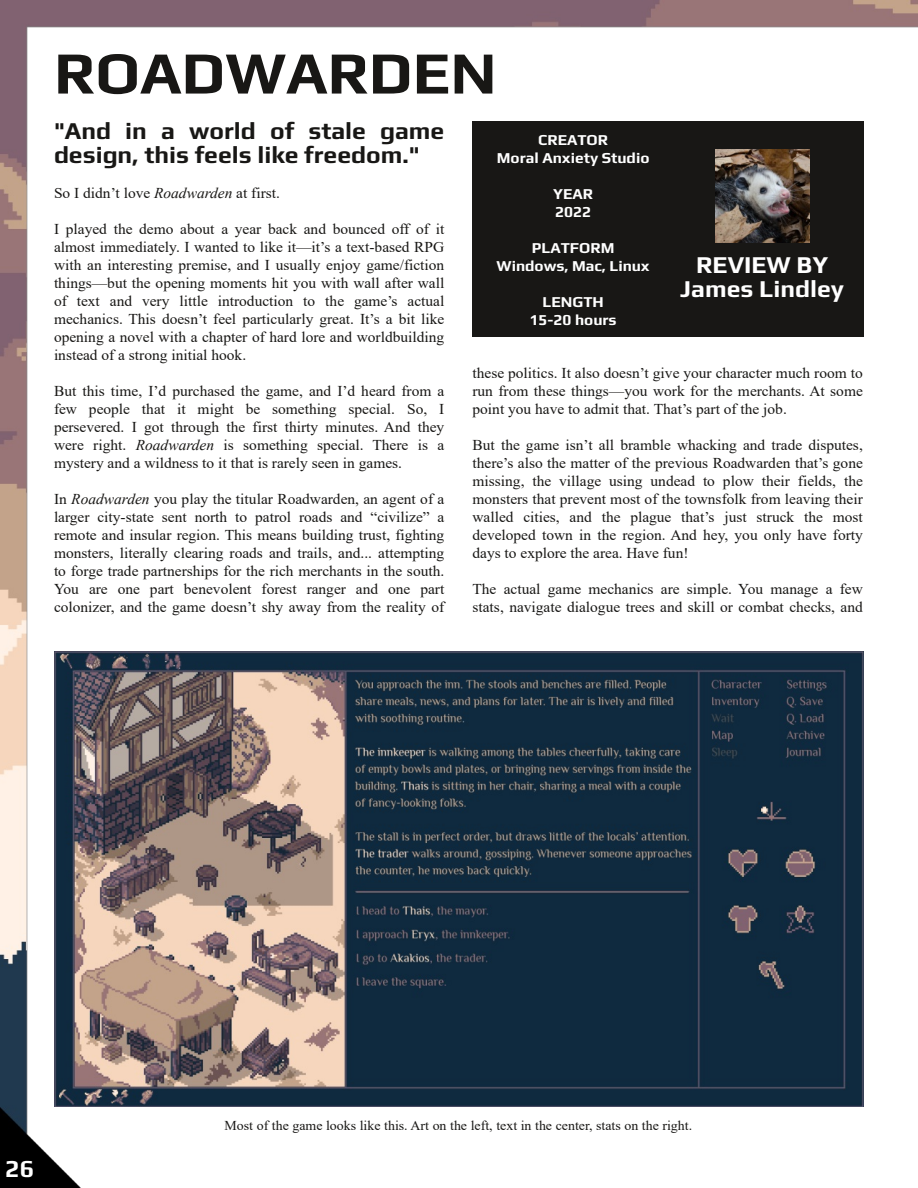
<style>
.page{position:relative;width:918px;height:1188px;background:#fff}
.page>*{position:absolute;margin:0;border:0;box-sizing:border-box;transform-origin:0 0}
.t1{font:700 60px "Play";color:#181715}
.t2{font:700 24px/24px "Play";color:#181715}
.t3{font:700 24px/24px "Play";color:#fff;text-align:center}
.t4{font:15px/18px "Times New Roman";color:#181715;text-align:justify}
.t5{font:700 15px/18px "Play";color:#fff;text-align:center}
.t6{font:13.5px "Times New Roman";color:#181715}
.s1{font-style:italic}
</style>
<div class="page">
<img style="left:0;top:0;width:918px;height:1188px">
<div style="left:472px;top:122px;width:392px;height:216px;background:#181715"></div>
<img style="left:716px;top:149px;width:94px;height:94px">
<img style="left:54px;top:651px;width:810px;height:456px">
<h1 class="t1" style="left:54px;top:37px;width:444px">ROADWARDEN</h1>
<h2 class="t2" style="left:54px;top:118px;width:392px">"And in a world of stale game design, this feels like freedom."</h2>
<p class="t4" style="left:54px;top:184px;width:228px">So I didn’t love <span class="s1">Roadwarden</span> at first.</p>
<p class="t4" style="left:54px;top:220px;width:392px">I played the demo about a year back and bounced off of it almost immediately. I wanted to like it—it’s a text-based RPG with an interesting premise, and I usually enjoy game/fiction things—but the opening moments hit you with wall after wall of text and very little introduction to the game’s actual mechanics. This doesn’t feel particularly great. It’s a bit like opening a novel with a chapter of hard lore and worldbuilding instead of a strong initial hook.</p>
<p class="t4" style="left:54px;top:382px;width:392px">But this time, I’d purchased the game, and I’d heard from a few people that it might be something special. So, I persevered. I got through the first thirty minutes. And they were right. <span class="s1">Roadwarden</span> is something special. There is a mystery and a wildness to it that is rarely seen in games.</p>
<p class="t4" style="left:54px;top:490px;width:392px">In <span class="s1">Roadwarden</span> you play the titular Roadwarden, an agent of a larger city-state sent north to patrol roads and “civilize” a remote and insular region. This means building trust, fighting monsters, literally clearing roads and trails, and... attempting to forge trade partnerships for the rich merchants in the south.<br>You are one part benevolent forest ranger and one part colonizer, and the game doesn’t shy away from the reality of</p>
<p class="t5" style="left:497px;top:131px;width:154px">CREATOR<br>Moral Anxiety Studio</p>
<p class="t5" style="left:553px;top:185px;width:41px;text-align:left">YEAR<br>2022</p>
<p class="t5" style="left:497px;top:239px;width:155px">PLATFORM<br>Windows, Mac, Linux</p>
<p class="t5" style="left:530px;top:293px;width:89px">LENGTH<br>15-20 hours</p>
<h2 class="t3" style="left:680px;top:252px;width:165px">REVIEW BY<br>James Lindley</h2>
<p class="t4" style="left:472px;top:364px;width:392px">these politics. It also doesn’t give your character much room to run from these things—you work for the merchants. At some point you have to admit that. That’s part of the job.</p>
<p class="t4" style="left:472px;top:436px;width:392px">But the game isn’t all bramble whacking and trade disputes, there’s also the matter of the previous Roadwarden that’s gone missing, the village using undead to plow their fields, the monsters that prevent most of the townsfolk from leaving their walled cities, and the plague that’s just struck the most developed town in the region. And hey, you only have forty days to explore the area. Have fun!</p>
<p class="t4" style="left:472px;top:580px;width:392px">The actual game mechanics are simple. You manage a few stats, navigate dialogue trees and skill or combat checks, and</p>
<h2 class="t3" style="left:5px;top:1156px;width:30px">26</h2>
<p class="t6" style="left:225px;top:1118px;width:469px">Most of the game looks like this. Art on the left, text in the center, stats on the right.</p>
</div>
